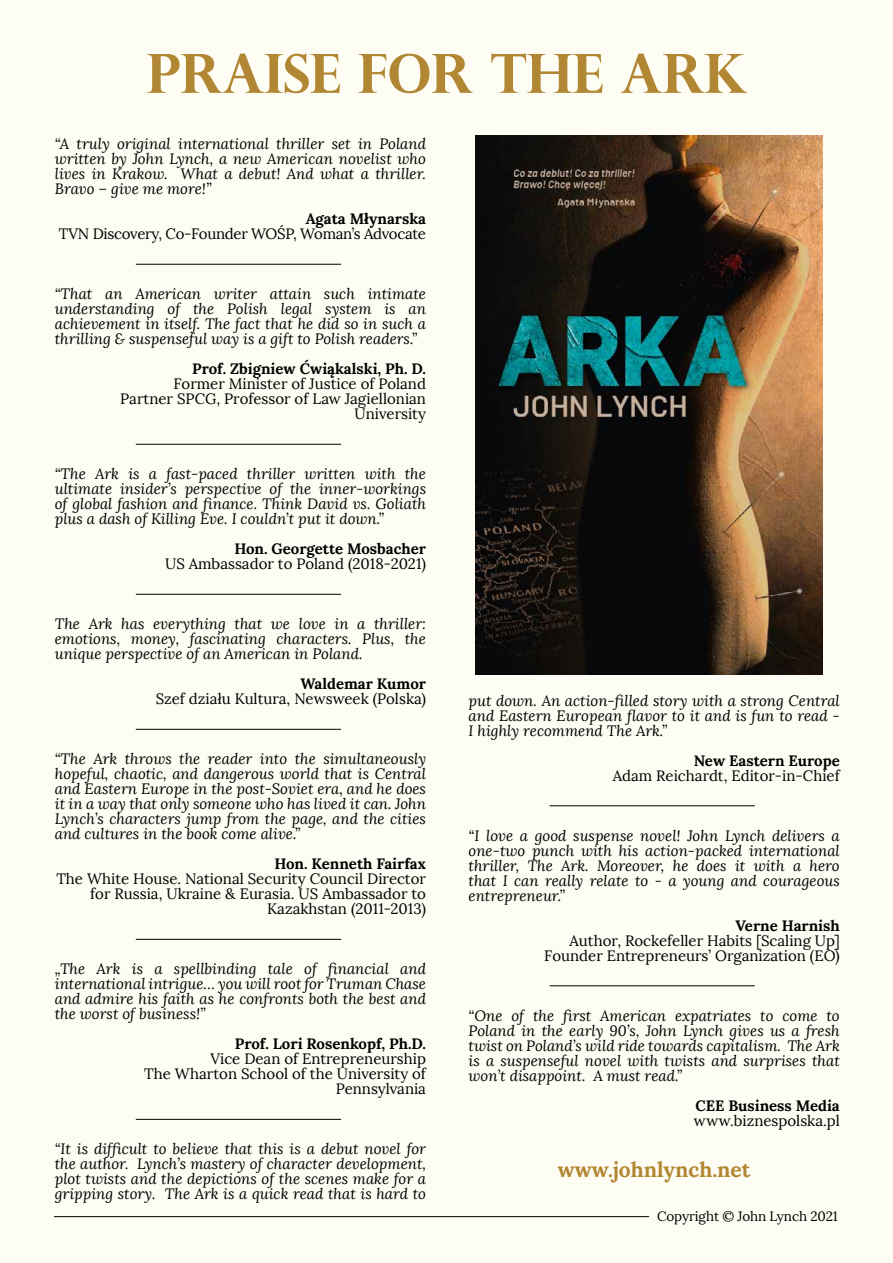
<style>
.page{position:relative;width:893px;height:1263px;background:#fefdf4}
.page>*{position:absolute;margin:0;border:0;box-sizing:border-box;transform-origin:0 0}
.t1{font:700 54px "Perpetua Titling";letter-spacing:-.01em;color:#b28733}
.t2{font:700 21px "Lora";color:#b28631}
.t3{font:italic 15px/15px "Lora";color:#000;text-align:justify}
.t4{font:15px/15px "Lora";color:#000;text-align:right}
.t5{font:700 15px "Lora";color:#000}
.t6{font:15px "Lora";letter-spacing:-.02em;color:#000}
.t7{font:13.5px "Lora";letter-spacing:-.01em;color:#000}
</style>
<div class="page">
<hr style="left:136px;top:264px;width:205px;height:1px;background:#000">
<hr style="left:136px;top:444px;width:205px;height:1px;background:#000">
<hr style="left:136px;top:594px;width:205px;height:1px;background:#000">
<hr style="left:136px;top:729px;width:205px;height:1px;background:#000">
<hr style="left:136px;top:939px;width:205px;height:1px;background:#000">
<hr style="left:136px;top:1119px;width:205px;height:1px;background:#000">
<hr style="left:550px;top:805px;width:205px;height:1px;background:#000">
<hr style="left:550px;top:985px;width:205px;height:1px;background:#000">
<hr style="left:54px;top:1216px;width:595px;height:1px;background:#000">
<img style="left:476px;top:135px;width:346px;height:539px">
<h1 class="t1" style="left:147px;top:40px;width:602px">PRAISE FOR THE ARK</h1>
<p class="t3" style="left:55px;top:137px;width:373px">“A truly original international thriller set in Poland written by John Lynch, a new American novelist who lives in Krakow. What a debut! And what a thriller.<br>Bravo – give me more!”</p>
<p class="t5" style="left:306px;top:209px;width:122px">Agata Młynarska</p>
<p class="t6" style="left:59px;top:225px;width:369px">TVN Discovery, Co-Founder WOŚP, Woman’s Advocate</p>
<p class="t3" style="left:55px;top:287px;width:373px">“That an American writer attain such intimate understanding of the Polish legal system is an achievement in itself. The fact that he did so in such a thrilling &amp; suspenseful way is a gift to Polish readers.”</p>
<p class="t5" style="left:192px;top:359px;width:235px">Prof. Zbigniew Ćwiąkalski, Ph. D.</p>
<p class="t4" style="left:120px;top:376px;width:307px">Former Minister of Justice of Poland<br>Partner SPCG, Professor of Law Jagiellonian<br>University</p>
<p class="t3" style="left:55px;top:467px;width:373px">“The Ark is a fast-paced thriller written with the ultimate insider’s perspective of the inner-workings of global fashion and finance. Think David vs. Goliath plus a dash of Killing Eve. I couldn’t put it down.”</p>
<p class="t5" style="left:234px;top:539px;width:193px">Hon. Georgette Mosbacher</p>
<p class="t4" style="left:165px;top:556px;width:262px">US Ambassador to Poland (2018-2021)</p>
<p class="t3" style="left:55px;top:617px;width:373px">The Ark has everything that we love in a thriller: emotions, money, fascinating characters. Plus, the unique perspective of an American in Poland.</p>
<p class="t5" style="left:300px;top:674px;width:127px">Waldemar Kumor</p>
<p class="t4" style="left:156px;top:691px;width:272px">Szef działu Kultura, Newsweek (Polska)</p>
<p class="t3" style="left:55px;top:752px;width:373px">“The Ark throws the reader into the simultaneously hopeful, chaotic, and dangerous world that is Central and Eastern Europe in the post-Soviet era, and he does it in a way that only someone who has lived it can. John Lynch’s characters jump from the page, and the cities and cultures in the book come alive.”</p>
<p class="t5" style="left:274px;top:854px;width:153px">Hon. Kenneth Fairfax</p>
<p class="t4" style="left:56px;top:871px;width:371px">The White House. National Security Council Director for Russia, Ukraine &amp; Eurasia. US Ambassador to<br>Kazakhstan (2011-2013)</p>
<p class="t3" style="left:55px;top:962px;width:373px">„The Ark is a spellbinding tale of financial and international intrigue… you will root for Truman Chase and admire his faith as he confronts both the best and the worst of business!”</p>
<p class="t5" style="left:235px;top:1034px;width:193px">Prof. Lori Rosenkopf, Ph.D.</p>
<p class="t4" style="left:144px;top:1051px;width:283px">Vice Dean of Entrepreneurship<br>The Wharton School of the University of<br>Pennsylvania</p>
<p class="t3" style="left:55px;top:1142px;width:373px">“It is difficult to believe that this is a debut novel for the author. Lynch’s mastery of character development, plot twists and the depictions of the scenes make for a gripping story. The Ark is a quick read that is hard to</p>
<p class="t3" style="left:469px;top:693px;width:373px">put down. An action-filled story with a strong Central and Eastern European flavor to it and is fun to read - I highly recommend The Ark.”</p>
<p class="t5" style="left:694px;top:751px;width:148px">New Eastern Europe</p>
<p class="t4" style="left:613px;top:768px;width:228px">Adam Reichardt, Editor-in-Chief</p>
<p class="t3" style="left:469px;top:828px;width:373px">“I love a good suspense novel! John Lynch delivers a one-two punch with his action-packed international thriller, The Ark. Moreover, he does it with a hero that I can really relate to - a young and courageous entrepreneur.”</p>
<p class="t5" style="left:735px;top:916px;width:106px">Verne Harnish</p>
<p class="t4" style="left:544px;top:933px;width:297px">Author, Rockefeller Habits [Scaling Up]<br>Founder Entrepreneurs’ Organization (EO)</p>
<p class="t3" style="left:469px;top:1008px;width:373px">“One of the first American expatriates to come to Poland in the early 90’s, John Lynch gives us a fresh twist on Poland’s wild ride towards capitalism. The Ark is a suspenseful novel with twists and surprises that won’t disappoint. A must read.”</p>
<p class="t5" style="left:695px;top:1096px;width:146px">CEE Business Media</p>
<p class="t4" style="left:694px;top:1113px;width:147px">www.biznespolska.pl</p>
<h2 class="t2" style="left:558px;top:1156px;width:194px">www.johnlynch.net</h2>
<p class="t7" style="left:657px;top:1208px;width:182px">Copyright © John Lynch 2021</p>
</div>
